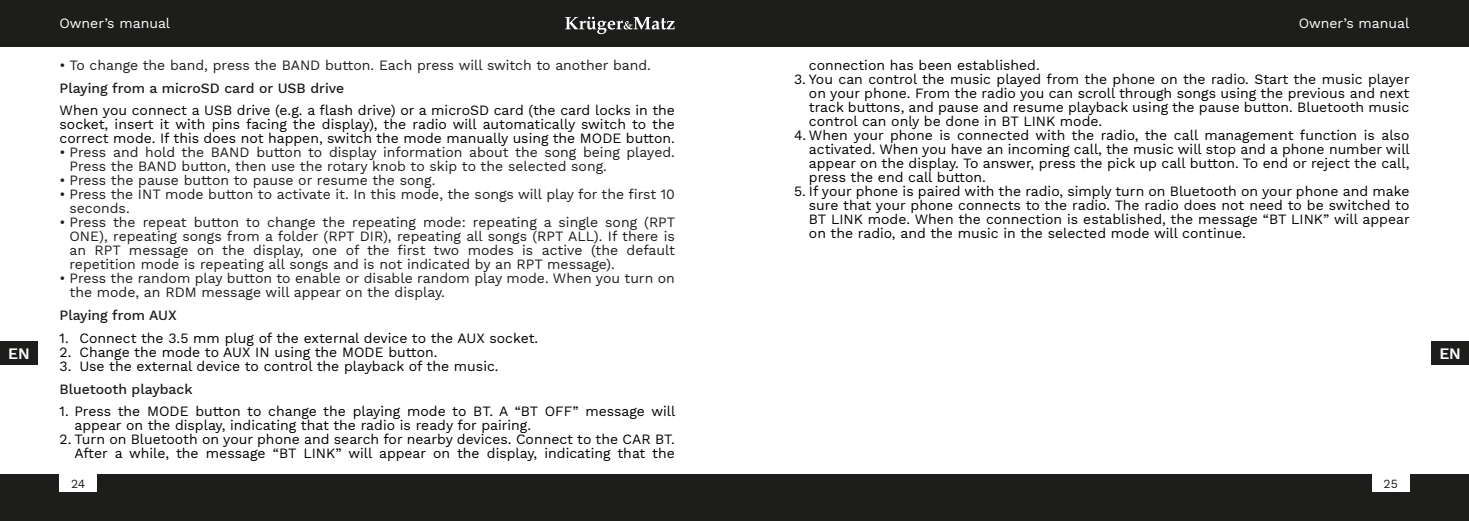
<style>
.page{position:relative;width:1469px;height:521px;background:#fff}
.page>*{position:absolute;margin:0;border:0;box-sizing:border-box;transform-origin:0 0}
.t1{font:600 15.75px "Work Sans";color:#fff}
.t2{font:14px/14px "Work Sans";color:#000;text-align:justify}
.t3{font:14px/14px "Work Sans";color:#1d1d1b}
.t4{font:500 14px "Work Sans";color:#1d1d1b}
.t5{font:14px "Work Sans";color:#fff}
.t6{font:12.25px "Work Sans";color:#1d1d1b}
</style>
<div class="page">
<div style="left:0;top:0;width:1468px;height:47px;background:#1d1d1b"></div>
<div style="left:0;top:474px;width:1468px;height:47px;background:#1d1d1b"></div>
<svg style="left:565px;top:17px;width:109px;height:17px"></svg>
<div style="left:60px;top:474px;width:37px;height:18px;background:#fff"></div>
<div style="left:1371px;top:474px;width:38px;height:18px;background:#fff"></div>
<div style="left:1431px;top:341px;width:37px;height:24px;background:#1d1d1b"></div>
<div style="left:0;top:341px;width:38px;height:24px;background:#1d1d1b"></div>
<p class="t5" style="left:60px;top:15px;width:112px">Owner’s manual</p>
<p class="t5" style="left:1298px;top:15px;width:112px">Owner’s manual</p>
<p class="t3" style="left:60px;top:58px;width:593px">• To change the band, press the BAND button. Each press will switch to another band.</p>
<p class="t4" style="left:60px;top:79px;width:286px">Playing from a microSD card or USB drive</p>
<p class="t2" style="left:60px;top:103px;width:617px">When you connect a USB drive (e.g. a flash drive) or a microSD card (the card locks in the socket, insert it with pins facing the display), the radio will automatically switch to the correct mode. If this does not happen, switch the mode manually using the MODE button.</p>
<p class="t3" style="left:69px;top:145px;width:607px;text-indent:-10px">• Press and hold the BAND button to display information about the song being played.<br>Press the BAND button, then use the rotary knob to skip to the selected song.</p>
<p class="t3" style="left:60px;top:173px;width:377px">• Press the pause button to pause or resume the song.</p>
<p class="t3" style="left:69px;top:187px;width:607px;text-indent:-10px">• Press the INT mode button to activate it. In this mode, the songs will play for the first 10 seconds.</p>
<p class="t3" style="left:69px;top:215px;width:607px;text-align:justify;text-indent:-10px">• Press the repeat button to change the repeating mode: repeating a single song (RPT ONE), repeating songs from a folder (RPT DIR), repeating all songs (RPT ALL). If there is an RPT message on the display, one of the first two modes is active (the default repetition mode is repeating all songs and is not indicated by an RPT message).</p>
<p class="t3" style="left:69px;top:271px;width:607px;text-indent:-10px">• Press the random play button to enable or disable random play mode. When you turn on the mode, an RDM message will appear on the display.</p>
<p class="t4" style="left:60px;top:307px;width:119px">Playing from AUX</p>
<p class="t2" style="left:60px;top:331px;width:480px">1. Connect the 3.5 mm plug of the external device to the AUX socket.</p>
<p class="t2" style="left:60px;top:345px;width:379px">2. Change the mode to AUX IN using the MODE button.</p>
<p class="t2" style="left:60px;top:359px;width:440px">3. Use the external device to control the playback of the music.</p>
<p class="t4" style="left:60px;top:380px;width:134px">Bluetooth playback</p>
<p class="t2" style="left:74px;top:404px;width:602px;text-indent:-15px">1. Press the MODE button to change the playing mode to BT. A “BT OFF” message will appear on the display, indicating that the radio is ready for pairing.</p>
<p class="t2" style="left:60px;top:432px;width:617px;text-align:right">2. Turn on Bluetooth on your phone and search for nearby devices. Connect to the CAR BT.<br>After a while, the message “BT LINK” will appear on the display, indicating that the</p>
<p class="t2" style="left:809px;top:58px;width:232px">connection has been established.</p>
<p class="t2" style="left:809px;top:72px;width:602px;text-indent:-15px">3. You can control the music played from the phone on the radio. Start the music player on your phone. From the radio you can scroll through songs using the previous and next track buttons, and pause and resume playback using the pause button. Bluetooth music control can only be done in BT LINK mode.</p>
<p class="t2" style="left:809px;top:128px;width:602px;text-indent:-15px">4. When your phone is connected with the radio, the call management function is also activated. When you have an incoming call, the music will stop and a phone number will appear on the display. To answer, press the pick up call button. To end or reject the call, press the end call button.</p>
<p class="t2" style="left:809px;top:184px;width:602px;text-indent:-15px">5. If your phone is paired with the radio, simply turn on Bluetooth on your phone and make sure that your phone connects to the radio. The radio does not need to be switched to BT LINK mode. When the connection is established, the message “BT LINK” will appear on the radio, and the music in the selected mode will continue.</p>
<p class="t1" style="left:8px;top:344px;width:23px">EN</p>
<p class="t1" style="left:1439px;top:344px;width:23px">EN</p>
<p class="t6" style="left:71px;top:476px;width:16px">24</p>
<p class="t6" style="left:1383px;top:476px;width:16px">25</p>
</div>
